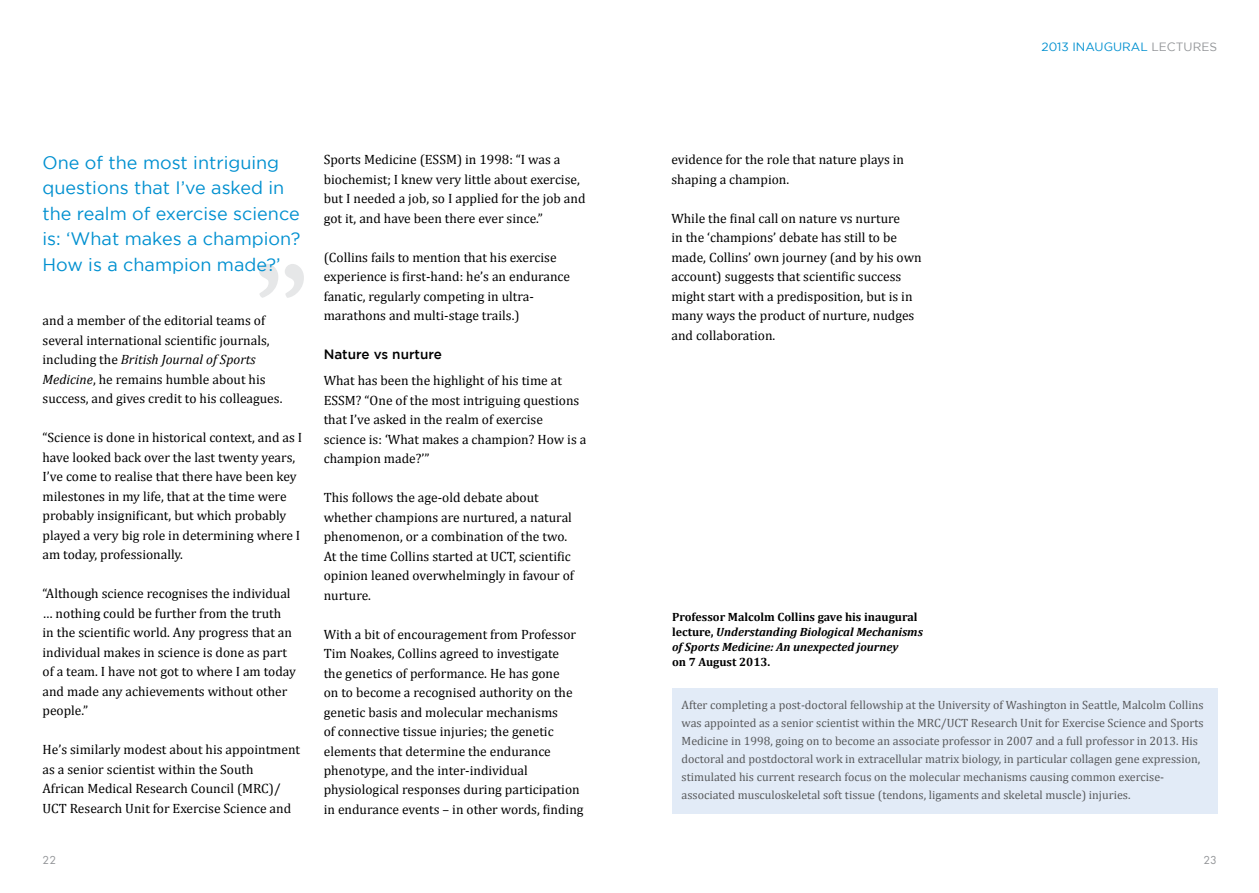
<style>
.page{position:relative;width:1259px;height:893px;background:#fff}
.page>*{position:absolute;margin:0;border:0;box-sizing:border-box;transform-origin:0 0}
.t1{font:700 108px "Garamond";color:#e6e7e8}
.t2{font:18px/25.5px "Gotham";color:#0090d0}
.t3{font:13.5px/19.5px "Cambria";color:#000}
.t4{font:500 13.5px "Gotham";color:#000}
.t5{font:12px/18px "Cambria";color:#58595b}
.t6{font:italic 700 12px/15px "Cambria";color:#000}
.t7{font:700 12px "Cambria";color:#000}
.t8{font:12px "Gotham";color:#0090d0}
.t9{font:12px "Gotham";color:#939598}
.t10{font:12px "Futura T";color:#939598}
.s1{font-style:italic}
.s2{font-style:normal}
</style>
<div class="page">
<div style="left:672px;top:688px;width:545px;height:126px;background:#e2ebf7"></div>
<h2 class="t2" style="left:43px;top:149px;width:259px">One of the most intriguing questions that I’ve asked in the realm of exercise science is: ‘What makes a champion?<br>How is a champion made?’</h2>
<h1 class="t1" style="left:309px;top:327px;width:54px;rotate:-180deg">“</h1>
<p class="t3" style="left:43px;top:311px;width:241px">and a member of the editorial teams of several international scientific journals, including the <span class="s1">British Journal of Sports Medicine</span>, he remains humble about his success, and gives credit to his colleagues.</p>
<p class="t3" style="left:43px;top:428px;width:261px">“Science is done in historical context, and as I have looked back over the last twenty years, I’ve come to realise that there have been key milestones in my life, that at the time were probably insignificant, but which probably played a very big role in determining where I am today, professionally.</p>
<p class="t3" style="left:43px;top:584px;width:255px">“Although science recognises the individual … nothing could be further from the truth<br>in the scientific world. Any progress that an individual makes in science is done as part of a team. I have not got to where I am today and made any achievements without other people.”</p>
<p class="t3" style="left:43px;top:740px;width:259px">He’s similarly modest about his appointment as a senior scientist within the South<br>African Medical Research Council (MRC)/ UCT Research Unit for Exercise Science and</p>
<p class="t3" style="left:324px;top:150px;width:263px">Sports Medicine (ESSM) in 1998: “I was a biochemist; I knew very little about exercise, but I needed a job, so I applied for the job and got it, and have been there ever since.”</p>
<p class="t3" style="left:324px;top:247px;width:248px">(Collins fails to mention that his exercise experience is first-hand: he’s an endurance fanatic, regularly competing in ultra&shy;marathons and multi-stage trails.)</p>
<p class="t4" style="left:324px;top:347px;width:120px">Nature vs nurture</p>
<p class="t3" style="left:324px;top:371px;width:264px">What has been the highlight of his time at ESSM? “One of the most intriguing questions that I’ve asked in the realm of exercise science is: ‘What makes a champion? How is a champion made?’”</p>
<p class="t3" style="left:324px;top:488px;width:252px">This follows the age-old debate about whether champions are nurtured, a natural phenomenon, or a combination of the two.<br>At the time Collins started at UCT, scientific opinion leaned overwhelmingly in favour of nurture.</p>
<p class="t3" style="left:324px;top:624px;width:261px">With a bit of encouragement from Professor Tim Noakes, Collins agreed to investigate<br>the genetics of performance. He has gone<br>on to become a recognised authority on the genetic basis and molecular mechanisms<br>of connective tissue injuries; the genetic elements that determine the endurance phenotype, and the inter-individual physiological responses during participation in endurance events – in other words, finding</p>
<p class="t3" style="left:671px;top:150px;width:234px">evidence for the role that nature plays in shaping a champion.</p>
<p class="t3" style="left:671px;top:208px;width:252px">While the final call on nature vs nurture<br>in the ‘champions’ debate has still to be made, Collins’ own journey (and by his own account) suggests that scientific success might start with a predisposition, but is in many ways the product of nurture, nudges and collaboration.</p>
<p class="t6" style="left:672px;top:609px;width:252px"><span class="s2">Professor Malcolm Collins gave his inaugural lecture,</span> Understanding Biological Mechanisms of Sports Medicine: An unexpected journey</p>
<p class="t7" style="left:672px;top:653px;width:100px">on 7 August 2013.</p>
<p class="t8" style="left:1041px;top:40px;width:90px">2013 Inaugural</p>
<p class="t9" style="left:1151px;top:40px;width:67px">lectureS</p>
<p class="t5" style="left:681px;top:696px;width:523px">After completing a post-doctoral fellowship at the University of Washington in Seattle, Malcolm Collins was appointed as a senior scientist within the MRC/UCT Research Unit for Exercise Science and Sports Medicine in 1998, going on to become an associate professor in 2007 and a full professor in 2013. His doctoral and postdoctoral work in extracellular matrix biology, in particular collagen gene expression, stimulated his current research focus on the molecular mechanisms causing common exercise&shy;associated musculoskeletal soft tissue (tendons, ligaments and skeletal muscle) injuries.</p>
<p class="t10" style="left:43px;top:853px;width:15px">22</p>
<p class="t10" style="left:1203px;top:853px;width:15px">23</p>
</div>
